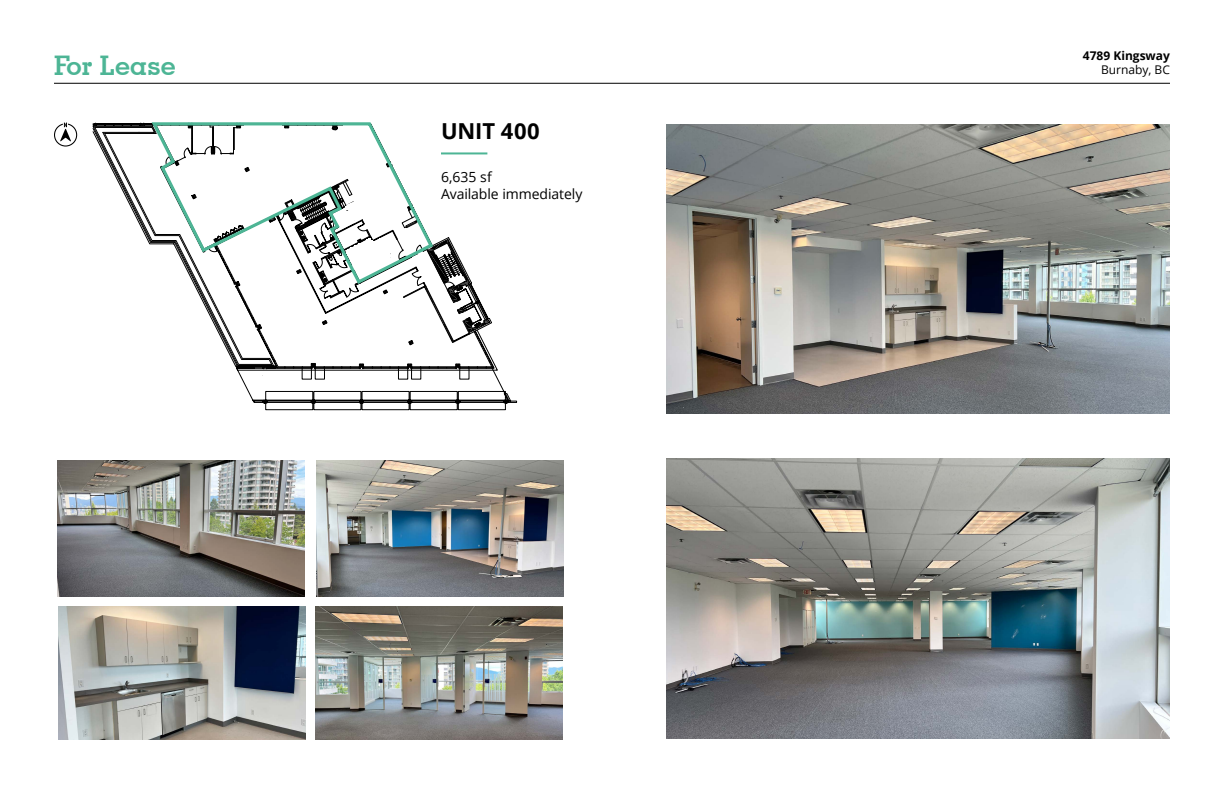
<style>
.page{position:relative;width:1224px;height:792px;background:#fff}
.page>*{position:absolute;margin:0;border:0;box-sizing:border-box;transform-origin:0 0}
.t1{font:700 27px "Geometric Slab 703 BT";color:#4db595}
.t2{font:700 22px "Open Sans";color:#000}
.t3{font:14px/16.8px "Open Sans";letter-spacing:-.005em;color:#000}
.t4{font:700 12px "Open Sans";color:#000}
.t5{font:12px "Open Sans";color:#000}
</style>
<div class="page">
<hr style="left:54px;top:83px;width:1116px;height:1px;background:#000">
<img style="left:666px;top:124px;width:504px;height:290px">
<img style="left:57px;top:460px;width:248px;height:137px">
<img style="left:316px;top:606px;width:247px;height:134px">
<img style="left:58px;top:606px;width:248px;height:134px">
<svg style="left:93px;top:123px;width:424px;height:287px"></svg>
<svg style="left:264px;top:401px;width:243px;height:2px"></svg>
<svg style="left:93px;top:124px;width:405px;height:252px"></svg>
<div style="left:54px;top:123px;width:23px;height:24px;border:1px solid #000;border-radius:50%"></div>
<svg style="left:60px;top:122px;width:11px;height:19px"></svg>
<svg style="left:150px;top:122px;width:285px;height:164px"></svg>
<img style="left:316px;top:460px;width:248px;height:137px">
<img style="left:666px;top:458px;width:504px;height:281px">
<h1 class="t1" style="left:54px;top:49px;width:123px">For Lease</h1>
<p class="t4" style="left:1083px;top:47px;width:89px">4789 Kingsway</p>
<p class="t5" style="left:1101px;top:61px;width:70px">Burnaby, BC</p>
<h2 class="t2" style="left:441px;top:115px;width:100px">UNIT 400</h2>
<p class="t3" style="left:441px;top:168px;width:143px">6,635 sf<br>Available immediately</p>
</div>
